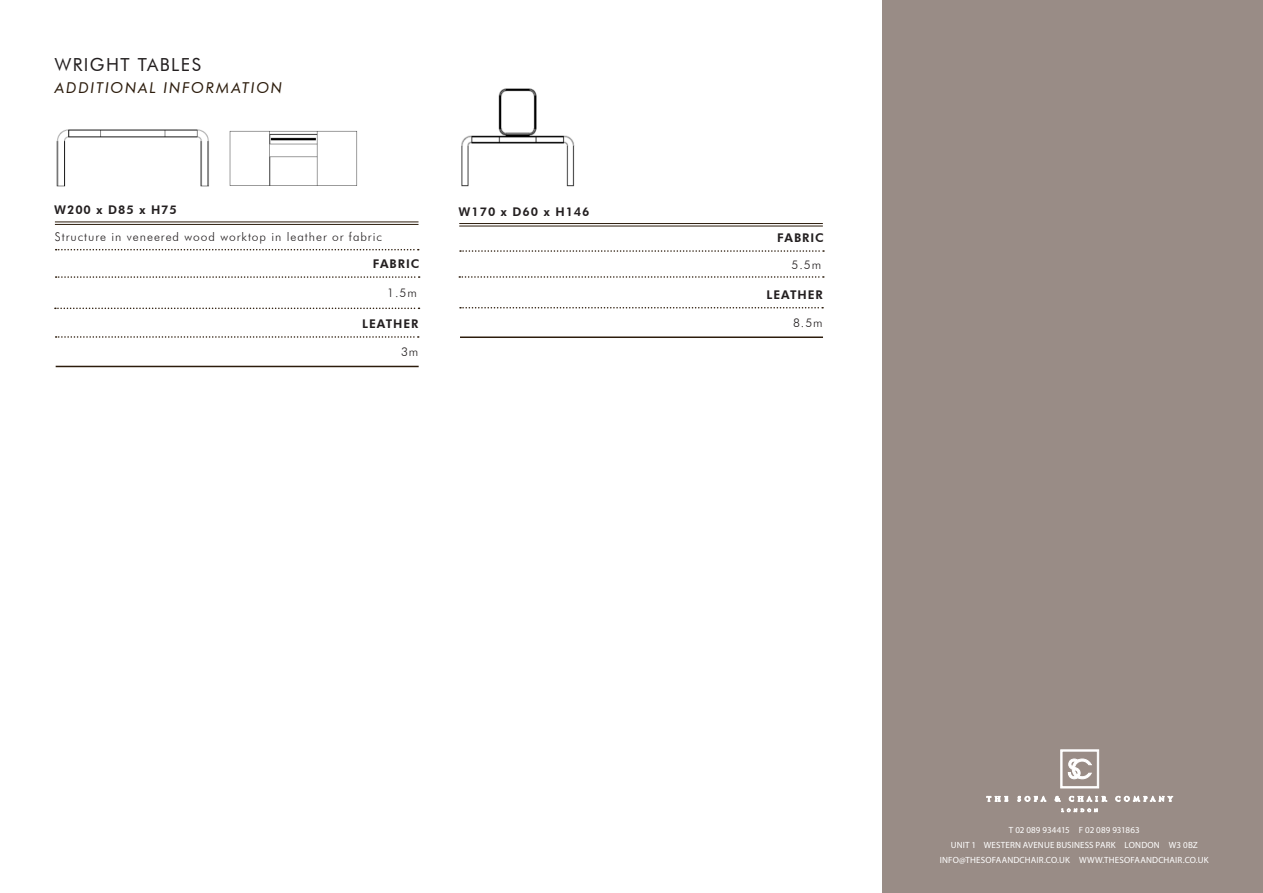
<style>
.page{position:relative;width:1263px;height:893px;background:#fff}
.page>*{position:absolute;margin:0;border:0;box-sizing:border-box;transform-origin:0 0}
.t1{font:18px "Futura BT";letter-spacing:.08em;color:#231f20}
.t2{font:italic 15px "Futura BT";letter-spacing:.11em;color:#2c1c0c}
.t3{font:300 12px "Futura BT";letter-spacing:.08em;color:#231f20}
.t4{font:800 12px "Futura BT";letter-spacing:.08em;color:#231f20}
.t5{font:9px "Myriad Pro";letter-spacing:.02em;color:#fff}
.t6{font:9px "Myriad Pro";color:#fff}
</style>
<div class="page">
<div style="left:882px;top:0;width:381px;height:893px;background:#998c86"></div>
<svg style="left:986px;top:796px;width:22px;height:5px"></svg>
<svg style="left:1018px;top:795px;width:28px;height:7px"></svg>
<svg style="left:1055px;top:796px;width:6px;height:5px"></svg>
<svg style="left:1069px;top:795px;width:38px;height:7px"></svg>
<svg style="left:1115px;top:795px;width:58px;height:7px"></svg>
<svg style="left:1061px;top:809px;width:37px;height:3px"></svg>
<svg style="left:1060px;top:750px;width:39px;height:38px"></svg>
<hr style="left:55px;top:222px;width:363px;height:1px;background:#2c1c0c">
<hr style="left:55px;top:224px;width:363px;height:1px;background:#2c1c0c">
<svg style="left:56px;top:249px;width:363px;height:1px"></svg>
<svg style="left:56px;top:276px;width:364px;height:2px"></svg>
<svg style="left:55px;top:308px;width:364px;height:1px"></svg>
<svg style="left:56px;top:336px;width:363px;height:2px"></svg>
<hr style="left:56px;top:366px;width:363px;height:1px;background:#2c1c0c">
<img style="left:56px;top:129px;width:153px;height:58px">
<img style="left:229px;top:130px;width:129px;height:56px">
<hr style="left:459px;top:223px;width:364px;height:1px;background:#2c1c0c">
<hr style="left:459px;top:226px;width:364px;height:1px;background:#2c1c0c">
<svg style="left:460px;top:250px;width:364px;height:2px"></svg>
<svg style="left:459px;top:276px;width:365px;height:2px"></svg>
<svg style="left:460px;top:307px;width:363px;height:1px"></svg>
<hr style="left:460px;top:336px;width:363px;height:2px;background:#2c1c0c">
<img style="left:461px;top:88px;width:114px;height:99px">
<p class="t1" style="left:55px;top:53px;width:148px">WRIGHT TABLES</p>
<p class="t2" style="left:55px;top:79px;width:229px">ADDITIONAL INFORMATION</p>
<p class="t4" style="left:54px;top:203px;width:124px">W200 x D85 x H75</p>
<p class="t3" style="left:55px;top:230px;width:328px">Structure in veneered wood worktop in leather or fabric</p>
<p class="t4" style="left:373px;top:256px;width:48px">FABRIC</p>
<p class="t3" style="left:387px;top:286px;width:31px">1.5m</p>
<p class="t4" style="left:362px;top:316px;width:58px">LEATHER</p>
<p class="t3" style="left:401px;top:344px;width:19px">3m</p>
<p class="t4" style="left:458px;top:204px;width:133px">W170 x D60 x H146</p>
<p class="t4" style="left:777px;top:230px;width:48px">FABRIC</p>
<p class="t3" style="left:792px;top:257px;width:31px">5.5m</p>
<p class="t4" style="left:766px;top:287px;width:58px">LEATHER</p>
<p class="t3" style="left:793px;top:315px;width:31px">8.5m</p>
<p class="t6" style="left:1009px;top:824px;width:132px">T 02 089 934415 F 02 089 931863</p>
<p class="t5" style="left:951px;top:839px;width:249px">UNIT 1 WESTERN AVENUE BUSINESS PARK LONDON W3 0BZ</p>
<p class="t5" style="left:940px;top:854px;width:270px">INFO@THESOFAANDCHAIR.CO.UK WWW.THESOFAANDCHAIR.CO.UK</p>
</div>
